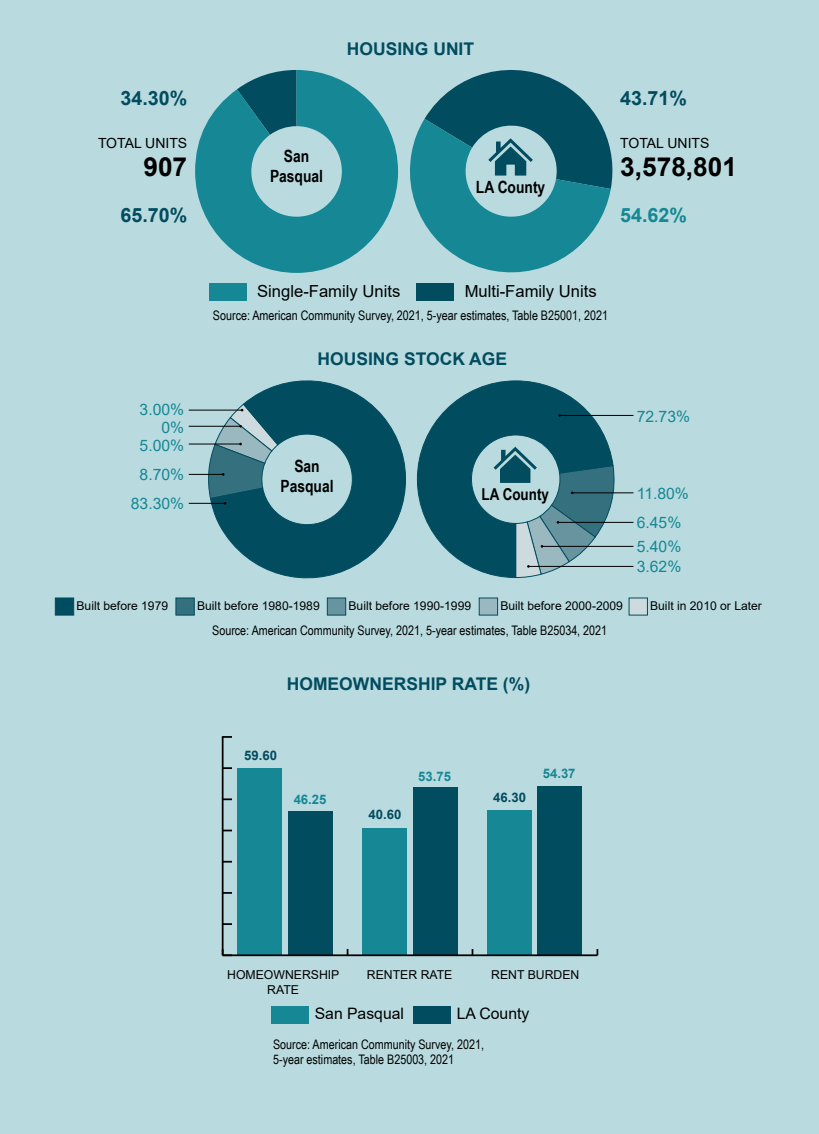
<style>
.page{position:relative;width:819px;height:1134px;background:#b9dbdf}
.page>*{position:absolute;margin:0;border:0;box-sizing:border-box;transform-origin:0 0}
.t1{font:700 26.25px "Arial";color:#000}
.t2{font:700 19.6px "Arial";color:#024c5f}
.t3{font:700 19.6px "Arial";color:#168794}
.t4{font:700 17.5px "Arial";color:#024c5f}
.t5{font:700 16.8px/20.3px "Arial Narrow";color:#000;text-align:center}
.t6{font:16.62px "Arial";color:#000}
.t7{font:700 16.45px "Arial Narrow";color:#000}
.t8{font:15.75px/18px "Arial";color:#168794}
.t9{font:15.75px "Arial";color:#000}
.t10{font:14px "Arial";color:#000}
.t11{font:13.12px/15.8px "Arial Narrow";color:#000}
.t12{font:700 13.12px "Arial";color:#168794}
.t13{font:700 13.12px "Arial";color:#024c5f}
.t14{font:12.25px/14.7px "Arial";color:#000;text-align:center}
.t15{font:12.08px "Arial";color:#000}
</style>
<div class="page">
<div style="left:209px;top:283px;width:37px;height:18px;background:#168794"></div>
<div style="left:417px;top:283px;width:37px;height:18px;background:#024c5f"></div>
<div style="left:55px;top:598px;width:19px;height:17px;background:#024c5f"></div>
<div style="left:176px;top:598px;width:19px;height:17px;background:#35707e;border:1px solid #024c5f"></div>
<div style="left:327px;top:598px;width:19px;height:17px;background:#68949f;border:1px solid #024c5f"></div>
<div style="left:479px;top:598px;width:19px;height:17px;background:#9ab8bf;border:1px solid #024c5f"></div>
<div style="left:629px;top:598px;width:19px;height:17px;background:#cddbdf"></div>
<hr style="left:222px;top:736px;width:2px;height:219px;background:#000">
<svg style="left:223px;top:923px;width:9px;height:2px"></svg>
<svg style="left:223px;top:892px;width:9px;height:2px"></svg>
<svg style="left:223px;top:861px;width:9px;height:2px"></svg>
<svg style="left:223px;top:798px;width:9px;height:2px"></svg>
<svg style="left:223px;top:767px;width:9px;height:2px"></svg>
<svg style="left:223px;top:736px;width:9px;height:2px"></svg>
<div style="left:288px;top:811px;width:45px;height:144px;background:#024c5f"></div>
<div style="left:413px;top:788px;width:45px;height:167px;background:#024c5f"></div>
<div style="left:537px;top:786px;width:45px;height:169px;background:#024c5f"></div>
<svg style="left:410px;top:69px;width:203px;height:204px"></svg>
<svg style="left:417px;top:380px;width:197px;height:196px"></svg>
<hr style="left:560px;top:415px;width:73px;height:1px;background:#000">
<hr style="left:572px;top:492px;width:61px;height:1px;background:#000">
<hr style="left:558px;top:522px;width:75px;height:1px;background:#000">
<hr style="left:542px;top:546px;width:91px;height:1px;background:#000">
<hr style="left:528px;top:566px;width:105px;height:1px;background:#000">
<svg style="left:494px;top:447px;width:123px;height:131px"></svg>
<div style="left:272px;top:1006px;width:37px;height:18px;background:#168794"></div>
<div style="left:414px;top:1006px;width:37px;height:18px;background:#024c5f"></div>
<div style="left:487px;top:810px;width:45px;height:145px;background:#168794"></div>
<div style="left:363px;top:828px;width:44px;height:127px;background:#168794"></div>
<div style="left:238px;top:768px;width:44px;height:187px;background:#168794"></div>
<hr style="left:223px;top:954px;width:374px;height:2px;background:#000">
<svg style="left:222px;top:949px;width:10px;height:7px"></svg>
<svg style="left:211px;top:380px;width:206px;height:199px"></svg>
<hr style="left:189px;top:410px;width:53px;height:1px;background:#000">
<hr style="left:189px;top:426px;width:52px;height:1px;background:#000">
<hr style="left:189px;top:503px;width:36px;height:1px;background:#000">
<hr style="left:189px;top:444px;width:52px;height:1px;background:#000">
<hr style="left:189px;top:474px;width:34px;height:1px;background:#000">
<svg style="left:207px;top:404px;width:71px;height:101px"></svg>
<svg style="left:195px;top:70px;width:203px;height:203px;fill:#168794"></svg>
<h2 class="t2" style="left:120px;top:84px;width:68px">34.30%</h2>
<p class="t10" style="left:98px;top:133px;width:91px">TOTAL UNITS</p>
<h1 class="t1" style="left:143px;top:148px;width:45px">907</h1>
<h2 class="t2" style="left:120px;top:201px;width:68px">65.70%</h2>
<p class="t8" style="left:140px;top:400px;width:46px;text-align:right">3.00%<br>0%<br>5.00%</p>
<p class="t8" style="left:140px;top:465px;width:46px">8.70%</p>
<p class="t8" style="left:131px;top:494px;width:55px">83.30%</p>
<h3 class="t4" style="left:347px;top:36px;width:129px">HOUSING UNIT</h3>
<p class="t5" style="left:270px;top:145px;width:55px">San<br>Pasqual</p>
<p class="t5" style="left:476px;top:176px;width:71px">LA County</p>
<h2 class="t2" style="left:620px;top:84px;width:68px">43.71%</h2>
<p class="t10" style="left:620px;top:133px;width:91px">TOTAL UNITS</p>
<h1 class="t1" style="left:620px;top:148px;width:118px">3,578,801</h1>
<h2 class="t3" style="left:620px;top:201px;width:68px">54.62%</h2>
<p class="t6" style="left:257px;top:280px;width:145px">Single-Family Units</p>
<p class="t6" style="left:465px;top:280px;width:134px">Multi-Family Units</p>
<p class="t11" style="left:213px;top:307px;width:397px">Source: American Community Survey, 2021, 5-year estimates, Table B25001, 2021</p>
<h3 class="t4" style="left:318px;top:347px;width:191px">HOUSING STOCK AGE</h3>
<p class="t5" style="left:281px;top:455px;width:55px">San<br>Pasqual</p>
<p class="t7" style="left:482px;top:482px;width:69px">LA County</p>
<p class="t8" style="left:637px;top:407px;width:55px">72.73%</p>
<p class="t8" style="left:637px;top:479px;width:54px;line-height:28.7px">11.80%<br>6.45%</p>
<p class="t8" style="left:637px;top:557px;width:46px">3.62%</p>
<p class="t8" style="left:637px;top:537px;width:46px">5.40%</p>
<p class="t15" style="left:77px;top:598px;width:93px">Built before 1979</p>
<p class="t15" style="left:197px;top:598px;width:124px">Built before 1980-1989</p>
<p class="t15" style="left:349px;top:598px;width:124px">Built before 1990-1999</p>
<p class="t15" style="left:500px;top:598px;width:124px">Built before 2000-2009</p>
<p class="t15" style="left:650px;top:598px;width:113px">Built in 2010 or Later</p>
<p class="t11" style="left:212px;top:622px;width:397px">Source: American Community Survey, 2021, 5-year estimates, Table B25034, 2021</p>
<h3 class="t4" style="left:287px;top:671px;width:245px">HOMEOWNERSHIP RATE (%)</h3>
<p class="t13" style="left:244px;top:746px;width:34px">59.60</p>
<p class="t12" style="left:294px;top:791px;width:34px">46.25</p>
<p class="t13" style="left:369px;top:805px;width:34px">40.60</p>
<p class="t12" style="left:418px;top:767px;width:34px">53.75</p>
<p class="t13" style="left:493px;top:788px;width:34px">46.30</p>
<p class="t12" style="left:543px;top:764px;width:34px">54.37</p>
<p class="t14" style="left:227px;top:968px;width:114px">HOMEOWNERSHIP<br>RATE</p>
<p class="t14" style="left:367px;top:968px;width:87px">RENTER RATE</p>
<p class="t14" style="left:491px;top:968px;width:90px">RENT BURDEN</p>
<p class="t9" style="left:315px;top:1003px;width:91px">San Pasqual</p>
<p class="t9" style="left:457px;top:1003px;width:74px">LA County</p>
<p class="t11" style="left:273px;top:1036px;width:212px">Source: American Community Survey, 2021,<br>5-year estimates, Table B25003, 2021</p>
</div>
